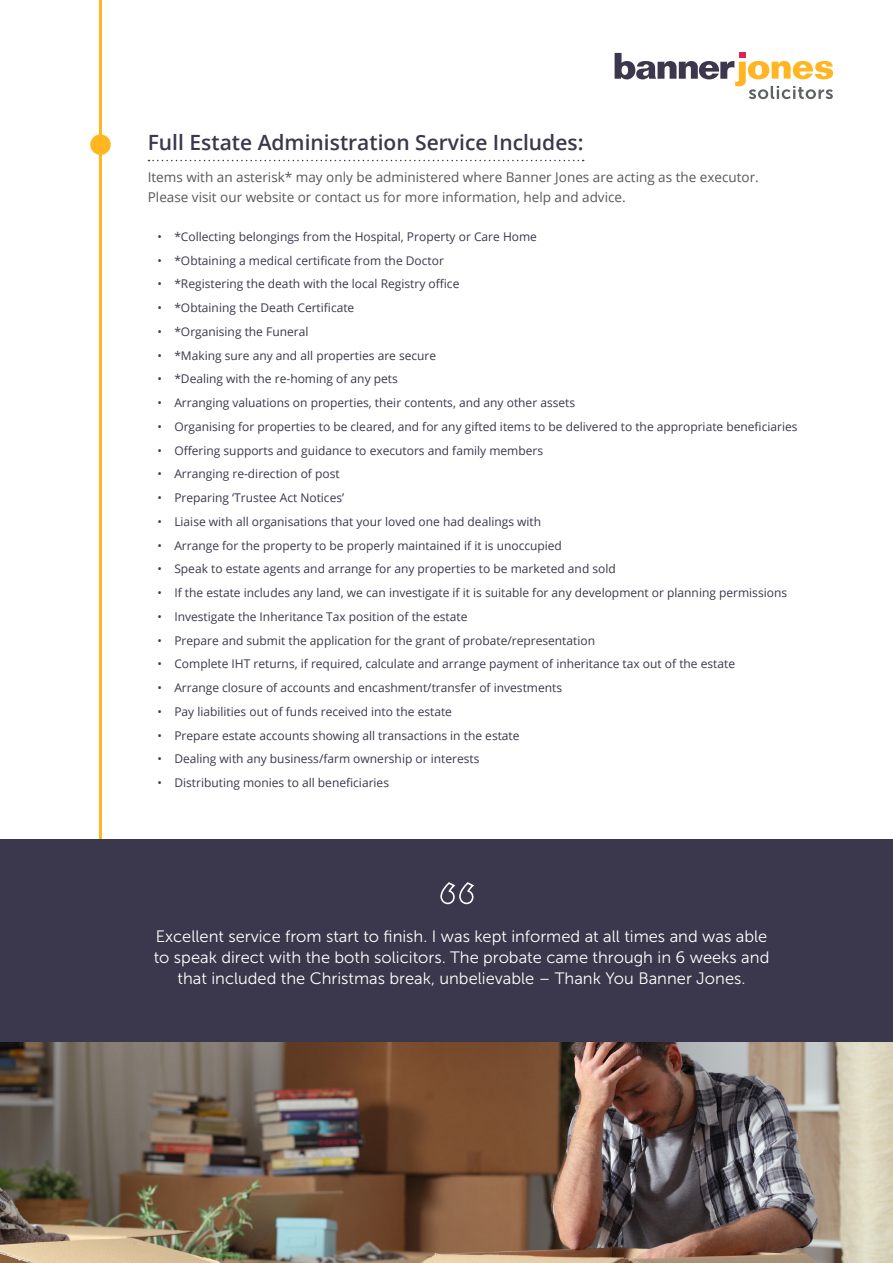
<style>
.page{position:relative;width:893px;height:1263px;background:#fff}
.page>*{position:absolute;margin:0;border:0;box-sizing:border-box;transform-origin:0 0}
.Title_1{font:600 21px "Open Sans";color:#3b374c}
.quote{font:16.5px/21px "Museo Sans 300";color:#fff;text-align:center}
.Body_Copy{font:13.5px/19.5px "Open Sans";color:#57585a}
.t1{font:12px "Open Sans";color:#3b374c}
</style>
<div class="page">
<svg style="left:615px;top:53px;width:218px;height:46px"></svg>
<hr style="left:99px;top:0;width:3px;height:1046px;background:#ffb620">
<div style="left:90px;top:134px;width:21px;height:21px;background:#ffb620;border-radius:50%"></div>
<img style="left:0;top:1042px;width:893px;height:221px">
<div style="left:0;top:839px;width:893px;height:203px;background:#3b374c"></div>
<svg style="left:440px;top:882px;width:34px;height:22px"></svg>
<svg style="left:149px;top:160px;width:435px;height:1px"></svg>
<p class="Title_1" style="left:148px;top:128px;width:437px">Full Estate Administration Service Includes:</p>
<p class="Body_Copy" style="left:148px;top:167px;width:613px">Items with an asterisk* may only be administered where Banner Jones are acting as the executor.<br>Please visit our website or contact us for more information, help and advice.</p>
<p class="t1" style="left:157px;top:228px;width:381px">• *Collecting belongings from the Hospital, Property or Care Home</p>
<p class="t1" style="left:157px;top:252px;width:288px">• *Obtaining a medical certificate from the Doctor</p>
<p class="t1" style="left:157px;top:276px;width:304px">• *Registering the death with the local Registry office</p>
<p class="t1" style="left:157px;top:300px;width:199px">• *Obtaining the Death Certificate</p>
<p class="t1" style="left:157px;top:323px;width:153px">• *Organising the Funeral</p>
<p class="t1" style="left:157px;top:347px;width:280px">• *Making sure any and all properties are secure</p>
<p class="t1" style="left:157px;top:371px;width:242px">• *Dealing with the re-homing of any pets</p>
<p class="t1" style="left:157px;top:395px;width:419px">• Arranging valuations on properties, their contents, and any other assets</p>
<p class="t1" style="left:157px;top:418px;width:642px">• Organising for properties to be cleared, and for any gifted items to be delivered to the appropriate beneficiaries</p>
<p class="t1" style="left:157px;top:442px;width:387px">• Offering supports and guidance to executors and family members</p>
<p class="t1" style="left:157px;top:466px;width:184px">• Arranging re-direction of post</p>
<p class="t1" style="left:157px;top:490px;width:188px">• Preparing ‘Trustee Act Notices’</p>
<p class="t1" style="left:157px;top:513px;width:385px">• Liaise with all organisations that your loved one had dealings with</p>
<p class="t1" style="left:157px;top:537px;width:406px">• Arrange for the property to be properly maintained if it is unoccupied</p>
<p class="t1" style="left:157px;top:561px;width:460px">• Speak to estate agents and arrange for any properties to be marketed and sold</p>
<p class="t1" style="left:157px;top:585px;width:631px">• If the estate includes any land, we can investigate if it is suitable for any development or planning permissions</p>
<p class="t1" style="left:157px;top:608px;width:312px">• Investigate the Inheritance Tax position of the estate</p>
<p class="t1" style="left:157px;top:632px;width:439px">• Prepare and submit the application for the grant of probate/representation</p>
<p class="t1" style="left:157px;top:656px;width:579px">• Complete IHT returns, if required, calculate and arrange payment of inheritance tax out of the estate</p>
<p class="t1" style="left:157px;top:680px;width:406px">• Arrange closure of accounts and encashment/transfer of investments</p>
<p class="t1" style="left:157px;top:703px;width:296px">• Pay liabilities out of funds received into the estate</p>
<p class="t1" style="left:157px;top:727px;width:364px">• Prepare estate accounts showing all transactions in the estate</p>
<p class="t1" style="left:157px;top:751px;width:324px">• Dealing with any business/farm ownership or interests</p>
<p class="t1" style="left:157px;top:775px;width:233px">• Distributing monies to all beneficiaries</p>
<p class="quote" style="left:154px;top:925px;width:617px">Excellent service from start to finish. I was kept informed at all times and was able to speak direct with the both solicitors. The probate came through in 6 weeks and that included the Christmas break, unbelievable – Thank You Banner Jones.</p>
</div>
